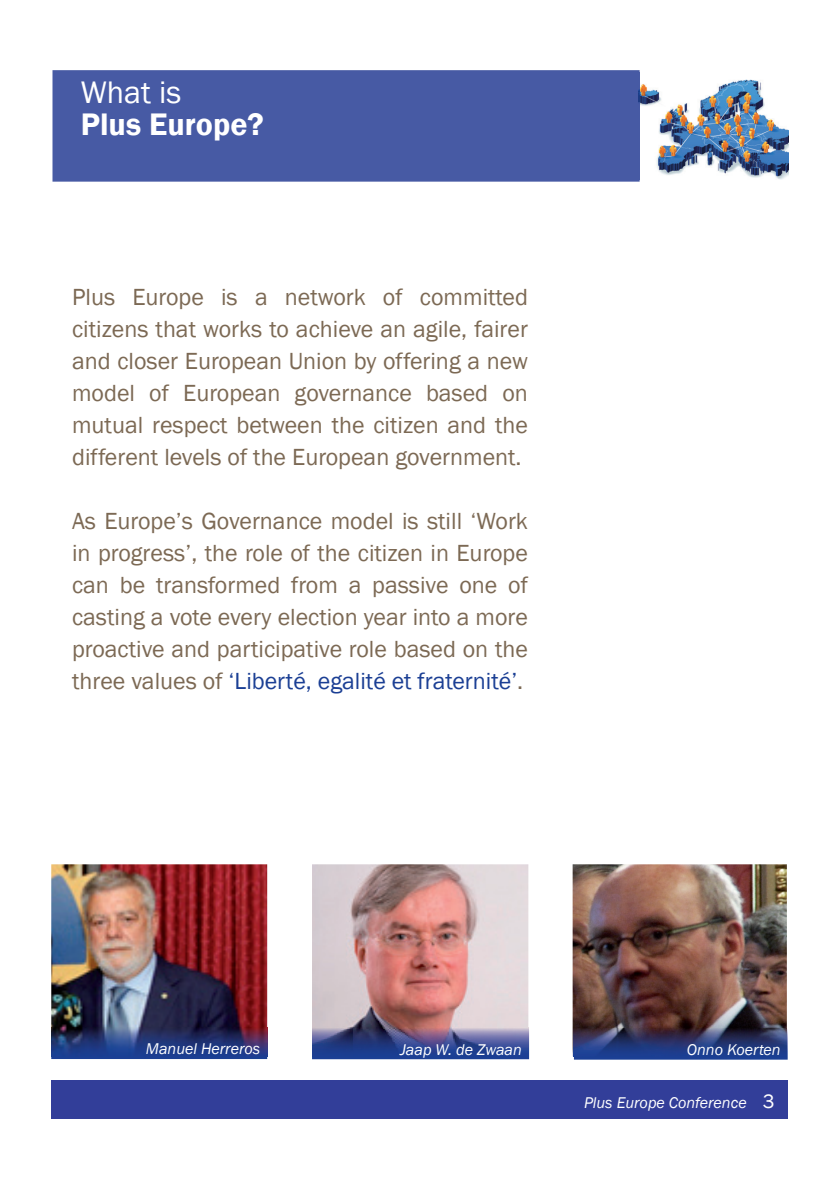
<style>
.page{position:relative;width:840px;height:1191px;background:#fff}
.page>*{position:absolute;margin:0;border:0;box-sizing:border-box;transform-origin:0 0}
.t1{font:600 32px "Franklin Gothic";color:#fff}
.t2{font:32px "Franklin Gothic";color:#fff}
.t3{font:24px/32px "Franklin Gothic";color:#7c6954;text-align:justify}
.t4{font:italic 16px "Franklin Gothic";color:#fff}
.s1{color:#1b3f94}
.s2{font-style:normal;font-size:20px}
</style>
<div class="page">
<img style="left:639px;top:72px;width:148px;height:108px">
<div style="left:51px;top:1080px;width:736px;height:39px;background:#323e99"></div>
<img style="left:51px;top:864px;width:216px;height:163px">
<img style="left:312px;top:864px;width:216px;height:163px">
<img style="left:572px;top:864px;width:214px;height:192px">
<svg style="left:51px;top:1056px;width:216px;height:3px"></svg>
<img style="left:51px;top:1027px;width:216px;height:29px">
<svg style="left:312px;top:1027px;width:217px;height:32px"></svg>
<img style="left:312px;top:1027px;width:216px;height:29px">
<svg style="left:573px;top:1028px;width:214px;height:31px"></svg>
<img style="left:573px;top:1028px;width:213px;height:28px">
<div style="left:52px;top:70px;width:587px;height:112px;background:#475aa4"></div>
<h1 class="t2" style="left:81px;top:72px;width:102px">What is</h1>
<h1 class="t1" style="left:81px;top:104px;width:184px">Plus Europe?</h1>
<p class="t3" style="left:72px;top:281px;width:457px">Plus Europe is a network of committed citizens that works to achieve an agile, fairer and closer European Union by offering a new model of European governance based on mutual respect between the citizen and the different levels of the European government.</p>
<p class="t3" style="left:72px;top:505px;width:457px">As Europe’s Governance model is still ‘Work in progress’, the role of the citizen in Europe can be transformed from a passive one of casting a vote every election year into a more proactive and participative role based on the three values of <span class="s1">‘Liberté, egalité et fraternité’</span>.</p>
<p class="t4" style="left:146px;top:1039px;width:116px">Manuel Herreros</p>
<p class="t4" style="left:400px;top:1039px;width:123px">Jaap W. de Zwaan</p>
<p class="t4" style="left:686px;top:1039px;width:95px">Onno Koerten</p>
<p class="t4" style="left:583px;top:1093px;width:192px">Plus Europe Conference <span class="s2">3</span></p>
</div>
